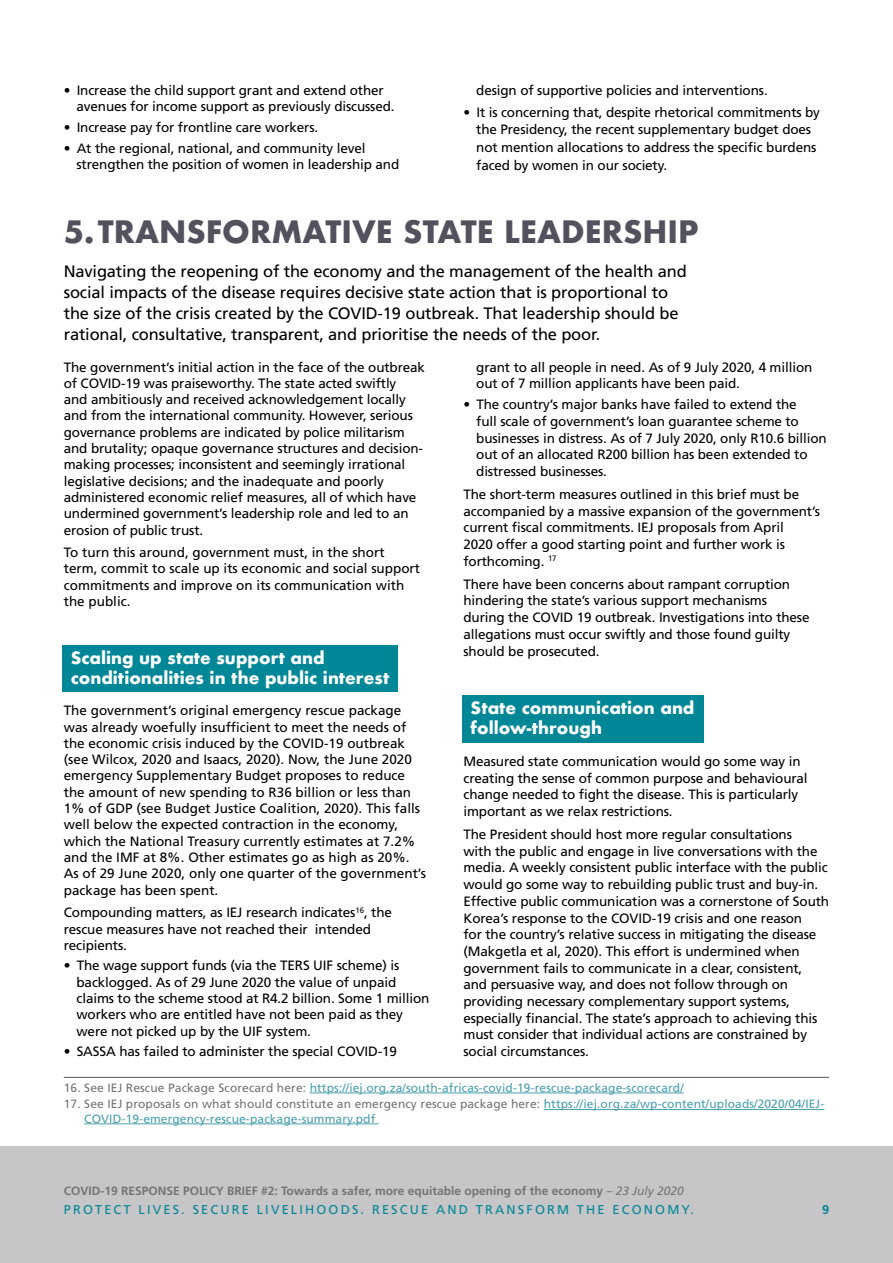
<style>
.page{position:relative;width:893px;height:1263px;background:#fff}
.page>*{position:absolute;margin:0;border:0;box-sizing:border-box;transform-origin:0 0}
.t1{font:700 30px "Futura";color:#54515f}
.t2{font:16.5px/21.1px "Frutiger LT Std";letter-spacing:-.01em;color:#000}
.t3{font:700 16.5px/20px "Futura";color:#fff}
.t4{font:13.5px/16.4px "Frutiger LT Std";letter-spacing:-.01em;color:#000}
.t5{font:12.75px "Frutiger LT Std";letter-spacing:.17em;color:#008797}
.t6{font:700 12.75px "Frutiger LT Std";color:#008797}
.t7{font:12px/14.4px "Frutiger LT Std";letter-spacing:.01em;color:#4aa0b0}
.t8{font:700 12px "Frutiger LT Std";color:#757378}
.s1{color:#757378}
.s2{font-weight:400;font-style:italic}
</style>
<div class="page">
<hr style="left:64px;top:1077px;width:765px;height:1px;background:#54515f">
<hr style="left:310px;top:1092px;width:374px;height:1px;background:#4aa0b0">
<hr style="left:544px;top:1109px;width:280px;height:1px;background:#4aa0b0">
<hr style="left:84px;top:1123px;width:295px;height:1px;background:#4aa0b0">
<div style="left:62px;top:645px;width:336px;height:47px;background:#008797"></div>
<div style="left:462px;top:695px;width:241px;height:47px;background:#008797"></div>
<div style="left:0;top:1146px;width:893px;height:117px;background:#c6c5c7"></div>
<p class="t4" style="left:77px;top:82px;width:320px;text-indent:-13px">• Increase the child support grant and extend other avenues for income support as previously discussed.</p>
<p class="t4" style="left:64px;top:119px;width:256px">• Increase pay for frontline care workers.</p>
<p class="t4" style="left:77px;top:140px;width:324px;text-indent:-13px">• At the regional, national, and community level strengthen the position of women in leadership and</p>
<p class="t4" style="left:476px;top:82px;width:293px">design of supportive policies and interventions.</p>
<p class="t4" style="left:476px;top:104px;width:345px;line-height:17.5px;text-indent:-13px">• It is concerning that, despite rhetorical commitments by the Presidency, the recent supplementary budget does not mention allocations to address the specific burdens faced by women in our society.</p>
<h1 class="t1" style="left:64px;top:210px;width:636px">5.TRANSFORMATIVE STATE LEADERSHIP</h1>
<p class="t2" style="left:64px;top:261px;width:625px">Navigating the reopening of the economy and the management of the health and social impacts of the disease requires decisive state action that is proportional to the size of the crisis created by the COVID-19 outbreak. That leadership should be rational, consultative, transparent, and prioritise the needs of the poor.</p>
<p class="t4" style="left:64px;top:359px;width:363px">The government’s initial action in the face of the outbreak of COVID-19 was praiseworthy. The state acted swiftly<br>and ambitiously and received acknowledgement locally and from the international community. However, serious governance problems are indicated by police militarism and brutality; opaque governance structures and decision&shy;making processes; inconsistent and seemingly irrational legislative decisions; and the inadequate and poorly administered economic relief measures, all of which have undermined government’s leadership role and led to an erosion of public trust.</p>
<p class="t4" style="left:64px;top:544px;width:358px">To turn this around, government must, in the short term, commit to scale up its economic and social support commitments and improve on its communication with the public.</p>
<p class="t4" style="left:476px;top:359px;width:338px">grant to all people in need. As of 9 July 2020, 4 million out of 7 million applicants have been paid.</p>
<p class="t4" style="left:476px;top:396px;width:352px;text-indent:-13px">• The country’s major banks have failed to extend the<br>full scale of government’s loan guarantee scheme to businesses in distress. As of 7 July 2020, only R10.6 billion out of an allocated R200 billion has been extended to distressed businesses.</p>
<p class="t4" style="left:463px;top:486px;width:358px">The short-term measures outlined in this brief must be accompanied by a massive expansion of the government’s current fiscal commitments. IEJ proposals from April<br>2020 offer a good starting point and further work is forthcoming. <sup>17</sup></p>
<p class="t4" style="left:463px;top:576px;width:348px">There have been concerns about rampant corruption hindering the state’s various support mechanisms during the COVID 19 outbreak. Investigations into these allegations must occur swiftly and those found guilty should be prosecuted.</p>
<p class="t3" style="left:71px;top:648px;width:320px">Scaling up state support and conditionalities in the public interest</p>
<p class="t4" style="left:64px;top:702px;width:364px">The government’s original emergency rescue package was already woefully insufficient to meet the needs of the economic crisis induced by the COVID-19 outbreak (see Wilcox, 2020 and Isaacs, 2020). Now, the June 2020 emergency Supplementary Budget proposes to reduce the amount of new spending to R36 billion or less than 1% of GDP (see Budget Justice Coalition, 2020). This falls well below the expected contraction in the economy, which the National Treasury currently estimates at 7.2% and the IMF at 8%. Other estimates go as high as 20%.<br>As of 29 June 2020, only one quarter of the government’s package has been spent.</p>
<p class="t4" style="left:64px;top:904px;width:330px">Compounding matters, as IEJ research indicates<sup>16</sup>, the rescue measures have not reached their intended recipients.</p>
<p class="t4" style="left:77px;top:957px;width:354px;text-indent:-13px">• The wage support funds (via the TERS UIF scheme) is backlogged. As of 29 June 2020 the value of unpaid claims to the scheme stood at R4.2 billion. Some 1 million workers who are entitled have not been paid as they were not picked up by the UIF system.</p>
<p class="t4" style="left:64px;top:1043px;width:335px">• SASSA has failed to administer the special COVID-19</p>
<p class="t3" style="left:470px;top:698px;width:225px">State communication and follow-through</p>
<p class="t4" style="left:463px;top:753px;width:346px">Measured state communication would go some way in creating the sense of common purpose and behavioural change needed to fight the disease. This is particularly important as we relax restrictions.</p>
<p class="t4" style="left:463px;top:826px;width:367px">The President should host more regular consultations<br>with the public and engage in live conversations with the media. A weekly consistent public interface with the public would go some way to rebuilding public trust and buy-in.<br>Effective public communication was a cornerstone of South Korea’s response to the COVID-19 crisis and one reason<br>for the country’s relative success in mitigating the disease (Makgetla et al, 2020). This effort is undermined when government fails to communicate in a clear, consistent, and persuasive way, and does not follow through on providing necessary complementary support systems, especially financial. The state’s approach to achieving this must consider that individual actions are constrained by social circumstances.</p>
<p class="t7" style="left:64px;top:1080px;width:621px"><span class="s1">16. See IEJ Rescue Package Scorecard here:</span> https://iej.org.za/south-africas-covid-19-rescue-package-scorecard/</p>
<p class="t7" style="left:84px;top:1097px;width:742px;text-indent:-20px"><span class="s1">17. See IEJ proposals on what should constitute an emergency rescue package here:</span> https://iej.org.za/wp-content/uploads/2020/04/IEJ-<br>COVID-19-emergency-rescue-package-summary.pdf</p>
<p class="t8" style="left:64px;top:1184px;width:622px">COVID-19 RESPONSE POLICY BRIEF #2: Towards a safer, more equitable opening of the economy <span class="s2">– 23 July 2020</span></p>
<p class="t5" style="left:64px;top:1202px;width:632px">PROTECT LIVES. SECURE LIVELIHOODS. RESCUE AND TRANSFORM THE ECONOMY.</p>
<p class="t6" style="left:822px;top:1202px;width:9px">9</p>
</div>
